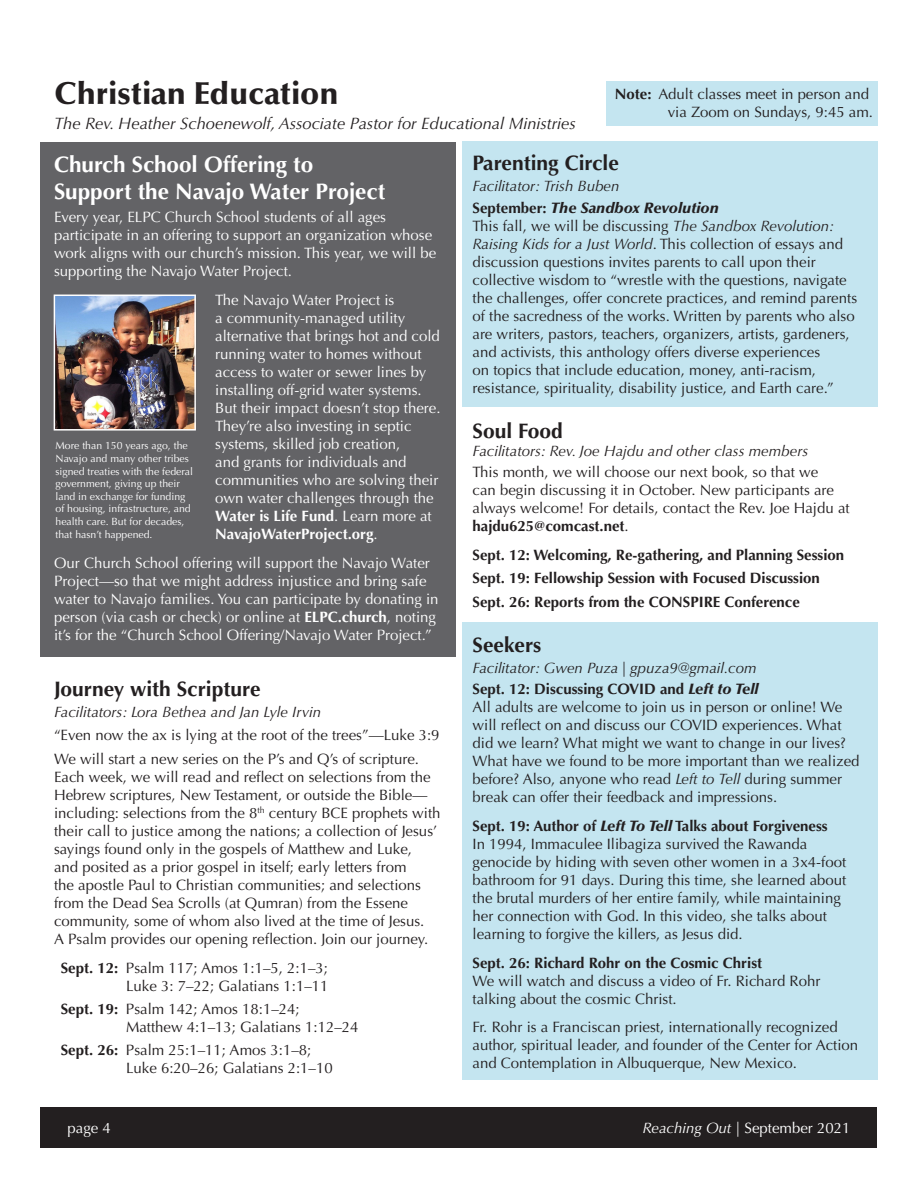
<style>
.page{position:relative;width:918px;height:1188px;background:#fff}
.page>*{position:absolute;margin:0;border:0;box-sizing:border-box;transform-origin:0 0}
.t1{font:900 31.5px "Optima LT Std";color:#231f20}
.t2{font:700 22.5px/27px "Optima LT Std";color:#fff}
.t3{font:700 21px "Optima LT Std";color:#231f20}
.t4{font:italic 16.5px "Optima LT Std";color:#231f20}
.t5{font:15px/18px "Optima LT Std";color:#231f20}
.t6{font:15px/18px "Optima LT Std";color:#fff}
.t7{font:700 15px "Optima LT Std";color:#231f20}
.t8{font:italic 15px "Optima LT Std";color:#231f20}
.t9{font:italic 900 15px "Optima LT Std";color:#231f20}
.t10{font:10.5px/12.6px "Optima LT Std";color:#fff}
.s1{font-weight:700}
.s2{font-weight:700;font-style:normal}
.s3{font-style:italic}
.s4{font-weight:900;font-style:italic}
</style>
<div class="page">
<div style="left:462px;top:142px;width:416px;height:265px;background:#c4e5f0"></div>
<div style="left:462px;top:623px;width:416px;height:457px;background:#c4e5f0"></div>
<div style="left:606px;top:81px;width:272px;height:45px;background:#c4e5f0"></div>
<div style="left:40px;top:1107px;width:838px;height:41px;background:#231f20"></div>
<div style="left:40px;top:142px;width:416px;height:514px;background:#636366"></div>
<img style="left:57px;top:298px;width:136px;height:130px">
<div style="left:54px;top:295px;width:142px;height:136px;border:2px solid #fff"></div>
<p class="t1" style="left:54px;top:75px;width:286px">Christian Education</p>
<p class="t4" style="left:54px;top:114px;width:523px">The Rev. Heather Schoenewolf, Associate Pastor for Educational Ministries</p>
<p class="t5" style="left:615px;top:86px;width:260px;text-align:right"><span class="s1">Note:</span> Adult classes meet in person and via Zoom on Sundays, 9:45 am.</p>
<p class="t2" style="left:54px;top:151px;width:333px">Church School Offering to<br>Support the Navajo Water Project</p>
<p class="t6" style="left:54px;top:208px;width:384px">Every year, ELPC Church School students of all ages participate in an offering to support an organization whose work aligns with our church’s mission. This year, we will be supporting the Navajo Water Project.</p>
<p class="t6" style="left:215px;top:291px;width:227px">The Navajo Water Project is<br>a community-managed utility alternative that brings hot and cold running water to homes without access to water or sewer lines by installing off-grid water systems.<br>But their impact doesn’t stop there.<br>They’re also investing in septic systems, skilled job creation,<br>and grants for individuals and communities who are solving their own water challenges through the<br><span class="s1">Water is Life Fund</span>. Learn more at<br><span class="s1">NavajoWaterProject.org</span>.</p>
<p class="t6" style="left:54px;top:554px;width:386px">Our Church School offering will support the Navajo Water Project—so that we might address injustice and bring safe water to Navajo families. You can participate by donating in person (via cash or check) or online at <span class="s1">ELPC.church</span>, noting it’s for the “Church School Offering/Navajo Water Project.”</p>
<p class="t10" style="left:56px;top:440px;width:139px">More than 150 years ago, the<br>Navajo and many other tribes signed treaties with the federal government, giving up their land in exchange for funding of housing, infrastructure, and health care. But for decades, that hasn’t happened.</p>
<p class="t3" style="left:54px;top:676px;width:208px">Journey with Scripture</p>
<p class="t8" style="left:54px;top:703px;width:269px">Facilitators: Lora Bethea and Jan Lyle Irvin</p>
<p class="t5" style="left:54px;top:726px;width:387px">“Even now the ax is lying at the root of the trees”—Luke 3:9</p>
<p class="t5" style="left:54px;top:750px;width:388px">We will start a new series on the P’s and Q’s of scripture.<br>Each week, we will read and reflect on selections from the Hebrew scriptures, New Testament, or outside the Bible— including: selections from the 8<sup>th</sup> century BCE prophets with their call to justice among the nations; a collection of Jesus’ sayings found only in the gospels of Matthew and Luke,<br>and posited as a prior gospel in itself; early letters from<br>the apostle Paul to Christian communities; and selections from the Dead Sea Scrolls (at Qumran) from the Essene community, some of whom also lived at the time of Jesus.<br>A Psalm provides our opening reflection. Join our journey.</p>
<p class="t5" style="left:61px;top:959px;width:269px;text-align:right"><span class="s1">Sept. 12:</span> Psalm 117; Amos 1:1–5, 2:1–3;<br>Luke 3: 7–22; Galatians 1:1–11</p>
<p class="t5" style="left:126px;top:1000px;width:234px;text-indent:-65px"><span class="s1">Sept. 19:</span> Psalm 142; Amos 18:1–24;<br>Matthew 4:1–13; Galatians 1:12–24</p>
<p class="t5" style="left:126px;top:1041px;width:208px;text-indent:-65px"><span class="s1">Sept. 26:</span> Psalm 25:1–11; Amos 3:1–8;<br>Luke 6:20–26; Galatians 2:1–10</p>
<p class="t3" style="left:472px;top:151px;width:148px">Parenting Circle</p>
<p class="t8" style="left:472px;top:178px;width:148px">Facilitator: Trish Buben</p>
<p class="t9" style="left:472px;top:199px;width:248px"><span class="s2">September:</span> The Sandbox Revolution</p>
<p class="t5" style="left:472px;top:217px;width:386px">This fall, we will be discussing <span class="s3">The Sandbox Revolution:<br>Raising Kids for a Just World</span>. This collection of essays and discussion questions invites parents to call upon their collective wisdom to “wrestle with the questions, navigate the challenges, offer concrete practices, and remind parents of the sacredness of the works. Written by parents who also are writers, pastors, teachers, organizers, artists, gardeners, and activists, this anthology offers diverse experiences<br>on topics that include education, money, anti-racism, resistance, spirituality, disability justice, and Earth care.”</p>
<p class="t3" style="left:472px;top:418px;width:92px">Soul Food</p>
<p class="t8" style="left:472px;top:442px;width:337px">Facilitators: Rev. Joe Hajdu and other class members</p>
<p class="t5" style="left:472px;top:463px;width:379px">This month, we will choose our next book, so that we<br>can begin discussing it in October. New participants are always welcome! For details, contact the Rev. Joe Hajdu at <span class="s1">hajdu625@comcast.net</span>.</p>
<p class="t7" style="left:472px;top:546px;width:373px">Sept. 12: Welcoming, Re-gathering, and Planning Session</p>
<p class="t7" style="left:472px;top:569px;width:349px">Sept. 19: Fellowship Session with Focused Discussion</p>
<p class="t7" style="left:472px;top:593px;width:329px">Sept. 26: Reports from the CONSPIRE Conference</p>
<p class="t3" style="left:472px;top:632px;width:70px">Seekers</p>
<p class="t8" style="left:472px;top:659px;width:286px">Facilitator: Gwen Puza | gpuza9@gmail.com</p>
<p class="t7" style="left:472px;top:680px;width:288px">Sept. 12: Discussing COVID and <span class="s4">Left to Tell</span></p>
<p class="t5" style="left:472px;top:698px;width:389px">All adults are welcome to join us in person or online! We will reflect on and discuss our COVID experiences. What did we learn? What might we want to change in our lives?<br>What have we found to be more important than we realized before? Also, anyone who read <span class="s3">Left to Tell</span> during summer break can offer their feedback and impressions.</p>
<p class="t7" style="left:472px;top:817px;width:357px">Sept. 19: Author of <span class="s4">Left To Tell</span> Talks about Forgiveness</p>
<p class="t5" style="left:472px;top:835px;width:375px">In 1994, Immaculee Ilibagiza survived the Rawanda genocide by hiding with seven other women in a 3x4-foot bathroom for 91 days. During this time, she learned about the brutal murders of her entire family, while maintaining her connection with God. In this video, she talks about learning to forgive the killers, as Jesus did.</p>
<p class="t7" style="left:472px;top:954px;width:291px">Sept. 26: Richard Rohr on the Cosmic Christ</p>
<p class="t5" style="left:472px;top:972px;width:349px">We will watch and discuss a video of Fr. Richard Rohr talking about the cosmic Christ.</p>
<p class="t5" style="left:472px;top:1019px;width:387px">Fr. Rohr is a Franciscan priest, internationally recognized author, spiritual leader, and founder of the Center for Action and Contemplation in Albuquerque, New Mexico.</p>
<p class="t6" style="left:68px;top:1119px;width:45px">page 4</p>
<p class="t6" style="left:643px;top:1119px;width:209px"><span class="s3">Reaching Out</span> | September 2021</p>
</div>
